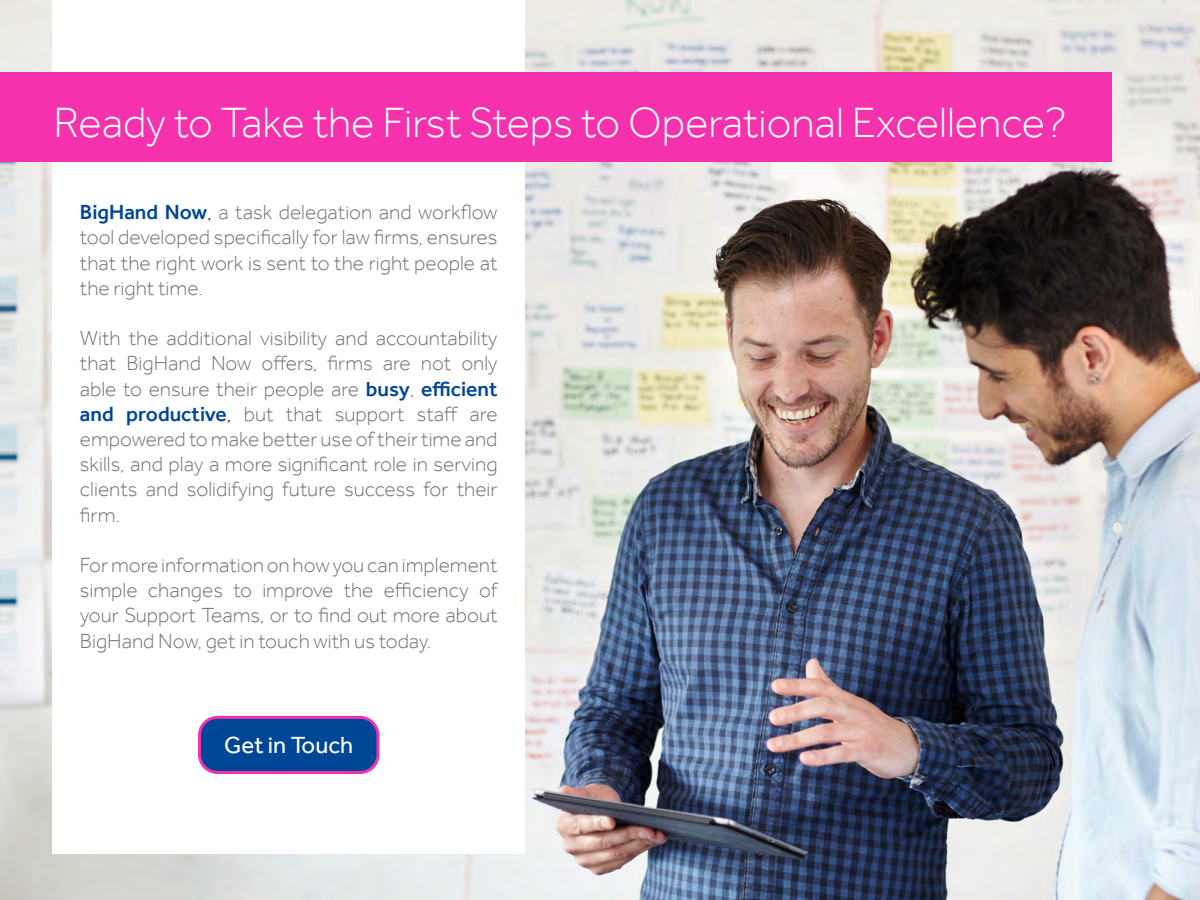
<style>
.page{position:relative;width:1200px;height:900px;background:#fff}
.page>*{position:absolute;margin:0;border:0;box-sizing:border-box;transform-origin:0 0}
.t1{font:300 43.5px "Effra";color:#fff}
.t2{font:24px "Effra";color:#fff}
.t3{font:300 21px/25.2px "Effra";color:#717174;text-align:justify}
.s1{font-weight:500;color:#004696}
.s2{color:#000}
</style>
<div class="page">
<img style="left:0;top:0;width:1200px;height:900px">
<div style="left:52px;top:0;width:473px;height:853px;background:#fff"></div>
<div style="left:0;top:72px;width:1112px;height:90px;background:#f631ad"></div>
<div style="left:200px;top:717px;width:178px;height:55px;background:#004696;border-radius:18px"></div>
<div style="left:198px;top:716px;width:182px;height:58px;border:3px solid #f631ad;border-radius:18px"></div>
<h1 class="t1" style="left:54px;top:98px;width:1014px">Ready to Take the First Steps to Operational Excellence?</h1>
<p class="t3" style="left:80px;top:200px;width:419px"><span class="s1">BigHand Now</span><span class="s2">,</span> a task delegation and workflow tool developed specifically for law firms, ensures that the right work is sent to the right people at the right time.</p>
<p class="t3" style="left:80px;top:326px;width:419px">With the additional visibility and accountability that BigHand Now offers, firms are not only able to ensure their people are <span class="s1">busy</span>, <span class="s1">efficient and productive</span><span class="s2">,</span> but that support staff are empowered to make better use of their time and skills, and play a more significant role in serving clients and solidifying future success for their firm.</p>
<p class="t3" style="left:80px;top:552px;width:419px">For more information on how you can implement simple changes to improve the efficiency of your Support Teams, or to find out more about BigHand Now, get in touch with us today.</p>
<p class="t2" style="left:224px;top:731px;width:130px">Get in Touch</p>
</div>
